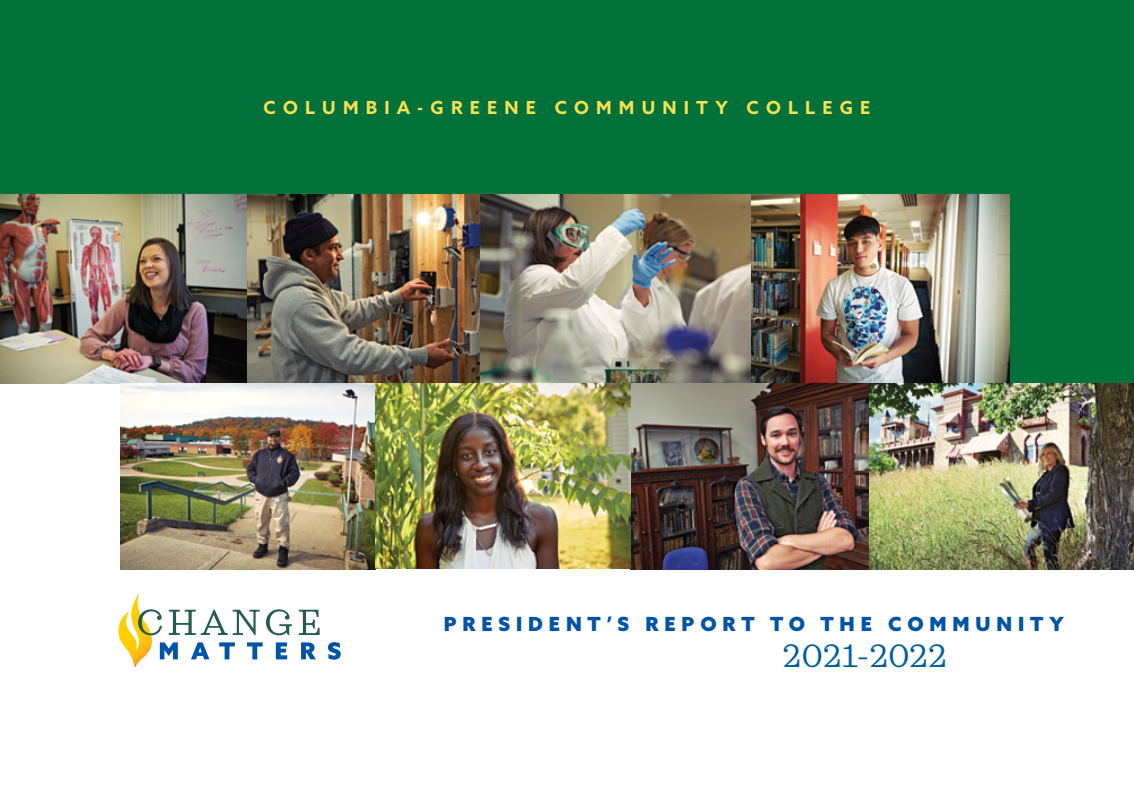
<style>
.page{position:relative;width:1134px;height:810px;background:#fff}
.page>*{position:absolute;margin:0;border:0;box-sizing:border-box;transform-origin:0 0}
.t1{font:33px "Sagona";color:#005f9e}
.t2{font:900 19.5px "Azo Sans";letter-spacing:.3em;color:#0054a6}
.t3{font:700 18px "Azo Sans";letter-spacing:.4em;color:#fadf52}
</style>
<div class="page">
<div style="left:0;top:0;width:1134px;height:383px;background:#007239"></div>
<svg style="left:299px;top:610px;width:21px;height:25px"></svg>
<svg style="left:118px;top:594px;width:174px;height:73px"></svg>
<svg style="left:301px;top:642px;width:15px;height:17px"></svg>
<svg style="left:328px;top:642px;width:13px;height:18px"></svg>
<img style="left:0;top:195px;width:248px;height:189px">
<img style="left:750px;top:195px;width:259px;height:189px">
<img style="left:480px;top:195px;width:270px;height:189px">
<img style="left:248px;top:195px;width:232px;height:189px">
<img style="left:121px;top:384px;width:255px;height:185px">
<img style="left:630px;top:384px;width:240px;height:185px">
<img style="left:870px;top:384px;width:264px;height:185px">
<img style="left:376px;top:384px;width:254px;height:185px">
<p class="t3" style="left:264px;top:96px;width:608px">COLUMBIA-GREENE COMMUNITY COLLEGE</p>
<p class="t2" style="left:444px;top:611px;width:622px">PRESIDENT’S REPORT TO THE COMMUNITY</p>
<p class="t1" style="left:783px;top:636px;width:166px">2021-2022</p>
</div>
